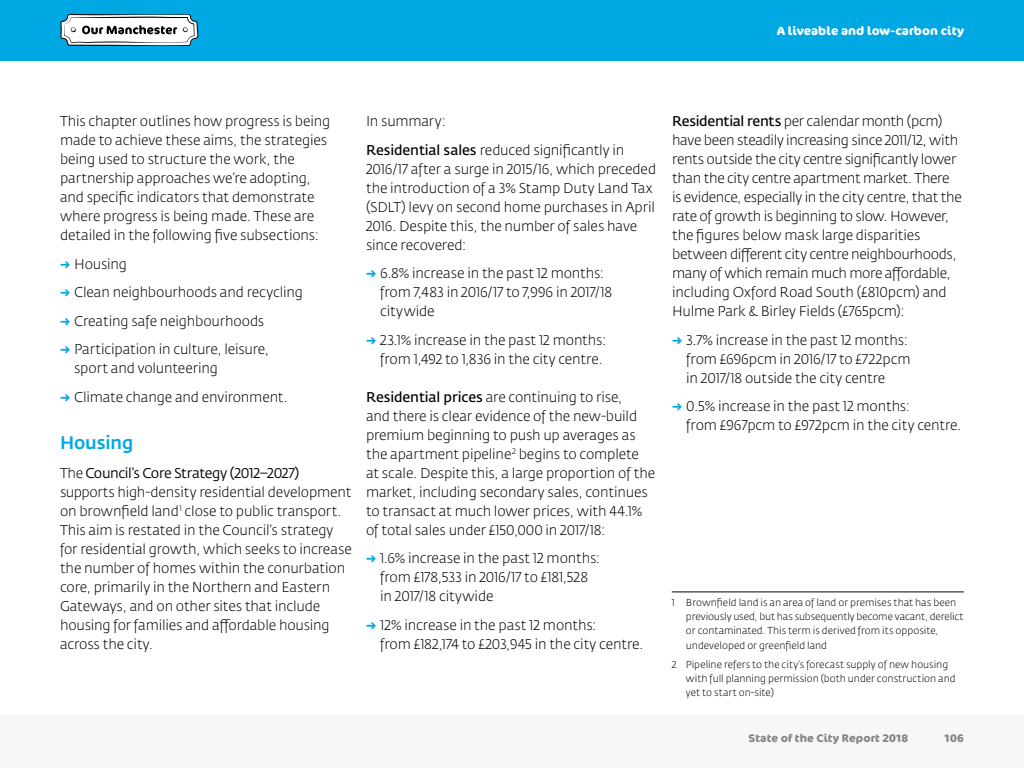
<style>
.page{position:relative;width:1024px;height:768px;background:#fff}
.page>*{position:absolute;margin:0;border:0;box-sizing:border-box;transform-origin:0 0}
.t1{font:500 18px "Fedra Sans Std";letter-spacing:-.005em;color:#00a8e3}
.t2{font:300 14px/19px "Fedra Sans Std";letter-spacing:-.01em;color:#000}
.t3{font:700 12px "Cocon";letter-spacing:.005em;color:#fff}
.t4{font:700 11px "Cocon";letter-spacing:.01em;color:#878787}
.t5{font:300 10px/14.2px "Fedra Sans Std";color:#000}
.s1{font-weight:500;color:#00a8e3}
.s2{font-weight:400}
.s3{font-weight:600}
</style>
<div class="page">
<div style="left:0;top:0;width:1024px;height:60px;background:#00a8e3"></div>
<div style="left:0;top:715px;width:1024px;height:53px;background:#f8f7f6"></div>
<hr style="left:672px;top:592px;width:292px;height:1px;background:#000">
<svg style="left:60px;top:14px;width:139px;height:32px;background:#bac4c8"></svg>
<p class="t3" style="left:777px;top:23px;width:188px">A liveable and low-carbon city</p>
<p class="t2" style="left:60px;top:112px;width:272px">This chapter outlines how progress is being made to achieve these aims, the strategies being used to structure the work, the partnership approaches we’re adopting, and specific indicators that demonstrate where progress is being made. These are detailed in the following five subsections:</p>
<p class="t2" style="left:60px;top:254px;width:69px"><span class="s1">→</span> Housing</p>
<p class="t2" style="left:60px;top:283px;width:245px"><span class="s1">→</span> Clean neighbourhoods and recycling</p>
<p class="t2" style="left:60px;top:311px;width:206px"><span class="s1">→</span> Creating safe neighbourhoods</p>
<p class="t2" style="left:74px;top:340px;width:196px;text-indent:-14px"><span class="s1">→</span> Participation in culture, leisure, sport and volunteering</p>
<p class="t2" style="left:60px;top:387px;width:229px"><span class="s1">→</span> Climate change and environment.</p>
<p class="t1" style="left:60px;top:431px;width:75px">Housing</p>
<p class="t2" style="left:60px;top:463px;width:293px">The <span class="s2">Council’s Core Strategy (2012–2027) </span>supports high-density residential development on brownfield land<sup>1</sup> close to public transport.<br>This aim is restated in the Council’s strategy for residential growth, which seeks to increase the number of homes within the conurbation core, primarily in the Northern and Eastern Gateways, and on other sites that include housing for families and affordable housing across the city.</p>
<p class="t2" style="left:366px;top:107px;width:260px;line-height:28.5px">In summary:<br><span class="s3">Residential sales</span> reduced significantly in</p>
<p class="t2" style="left:366px;top:159px;width:292px">2016/17 after a surge in 2015/16, which preceded the introduction of a 3% Stamp Duty Land Tax (SDLT) levy on second home purchases in April 2016. Despite this, the number of sales have since recovered:</p>
<p class="t2" style="left:380px;top:264px;width:233px;text-indent:-14px"><span class="s1">→</span> 6.8% increase in the past 12 months: from 7,483 in 2016/17 to 7,996 in 2017/18 citywide</p>
<p class="t2" style="left:366px;top:330px;width:242px;text-align:right"><span class="s1">→</span> 23.1% increase in the past 12 months: from 1,492 to 1,836 in the city centre.</p>
<p class="t2" style="left:366px;top:387px;width:291px"><span class="s3">Residential prices</span> are continuing to rise,<br>and there is clear evidence of the new-build premium beginning to push up averages as the apartment pipeline<sup>2</sup> begins to complete at scale. Despite this, a large proportion of the market, including secondary sales, continues to transact at much lower prices, with 44.1% of total sales under £150,000 in 2017/18:</p>
<p class="t2" style="left:380px;top:549px;width:221px;text-indent:-14px"><span class="s1">→</span> 1.6% increase in the past 12 months: from £178,533 in 2016/17 to £181,528 in 2017/18 citywide</p>
<p class="t2" style="left:380px;top:615px;width:265px;text-indent:-14px"><span class="s1">→</span> 12% increase in the past 12 months:<br>from £182,174 to £203,945 in the city centre.</p>
<p class="t2" style="left:672px;top:112px;width:291px"><span class="s3">Residential rents</span> per calendar month (pcm) have been steadily increasing since 2011/12, with rents outside the city centre significantly lower than the city centre apartment market. There is evidence, especially in the city centre, that the rate of growth is beginning to slow. However, the figures below mask large disparities between different city centre neighbourhoods, many of which remain much more affordable, including Oxford Road South (£810pcm) and Hulme Park &amp; Birley Fields (£765pcm):</p>
<p class="t2" style="left:686px;top:330px;width:226px;text-indent:-14px"><span class="s1">→</span> 3.7% increase in the past 12 months: from £696pcm in 2016/17 to £722pcm in 2017/18 outside the city centre</p>
<p class="t2" style="left:686px;top:397px;width:277px;text-indent:-14px"><span class="s1">→</span> 0.5% increase in the past 12 months:<br>from £967pcm to £972pcm in the city centre.</p>
<p class="t5" style="left:686px;top:595px;width:279px;text-indent:-14px">1 Brownfield land is an area of land or premises that has been previously used, but has subsequently become vacant, derelict or contaminated. This term is derived from its opposite, undeveloped or greenfield land</p>
<p class="t5" style="left:686px;top:657px;width:271px;text-indent:-14px">2 Pipeline refers to the city’s forecast supply of new housing with full planning permission (both under construction and yet to start on-site)</p>
<p class="t4" style="left:749px;top:732px;width:161px">State of the City Report 2018</p>
<p class="t4" style="left:945px;top:732px;width:21px">106</p>
</div>
